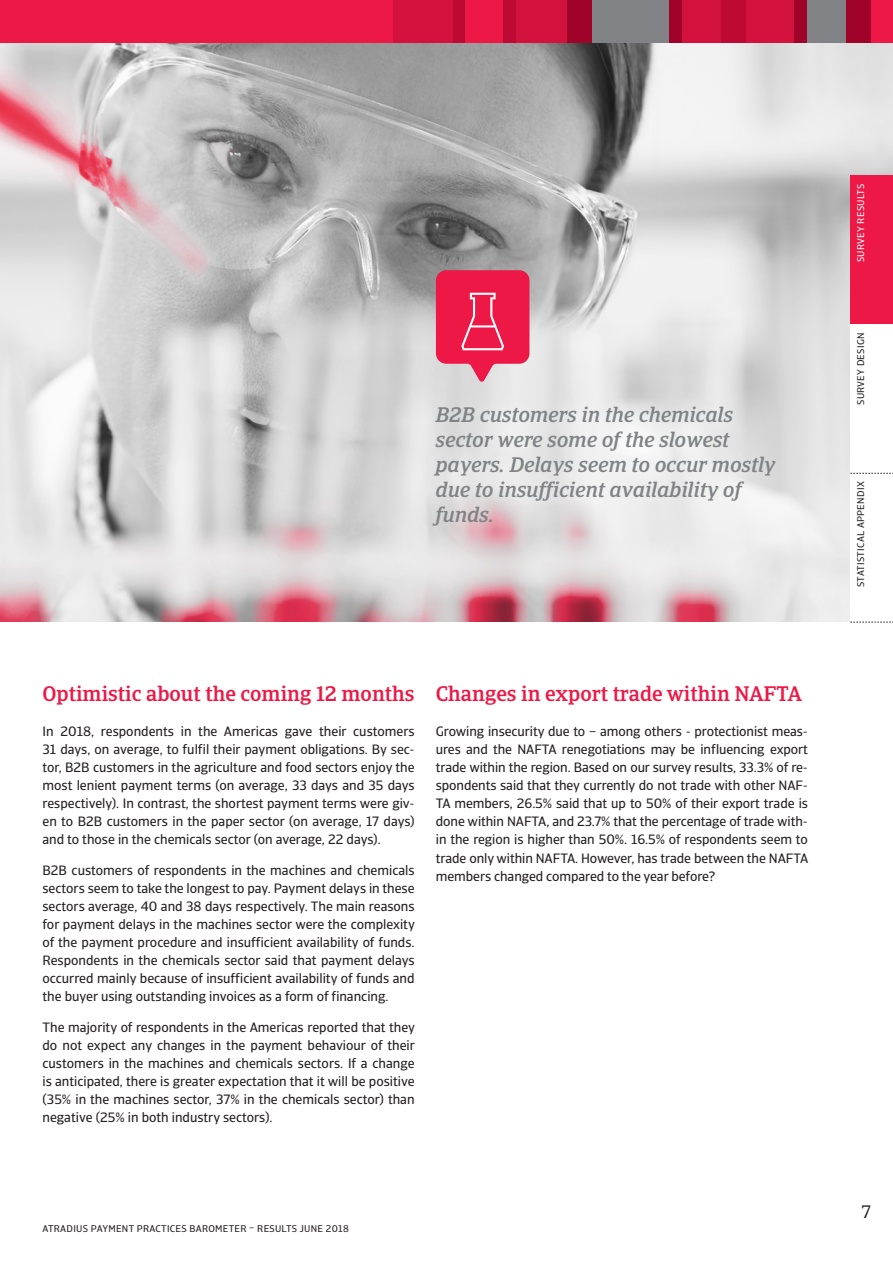
<style>
.page{position:relative;width:893px;height:1263px;background:#fff}
.page>*{position:absolute;margin:0;border:0;box-sizing:border-box;transform-origin:0 0}
.t1{font:italic 500 21px/25.2px "Catalana";color:#808285}
.neo_headline{font:500 21px "Catalana";color:#ed1845}
.t2{font:18px "Catalana";color:#231f20}
.body{font:13.5px/18px "Catalana Sans";color:#231f20;text-align:justify}
.t3{font:9.75px "Catalana Sans";letter-spacing:.03em;color:#231f20}
.t4{font:9.75px "Catalana Sans";letter-spacing:.03em;color:#fff}
</style>
<div class="page">
<img style="left:0;top:43px;width:893px;height:579px">
<div style="left:0;top:0;width:893px;height:43px;background:#ed1845"></div>
<div style="left:452px;top:0;width:13px;height:43px;background:#bc0a35"></div>
<div style="left:393px;top:0;width:59px;height:43px;background:#d2113d"></div>
<div style="left:516px;top:0;width:51px;height:43px;background:#d2113d"></div>
<div style="left:746px;top:0;width:49px;height:43px;background:#d2113d"></div>
<div style="left:567px;top:0;width:26px;height:43px;background:#a0032a"></div>
<div style="left:720px;top:0;width:26px;height:43px;background:#bc0a35"></div>
<div style="left:846px;top:0;width:25px;height:43px;background:#a0032a"></div>
<div style="left:503px;top:0;width:13px;height:43px;background:#bc0a35"></div>
<div style="left:593px;top:0;width:76px;height:43px;background:#808285"></div>
<div style="left:669px;top:0;width:13px;height:43px;background:#a0032a"></div>
<div style="left:682px;top:0;width:38px;height:43px;background:#d2113d"></div>
<div style="left:807px;top:0;width:39px;height:43px;background:#808285"></div>
<div style="left:795px;top:0;width:12px;height:43px;background:#a0032a"></div>
<div style="left:850px;top:175px;width:43px;height:149px;background:#ed1845"></div>
<div style="left:850px;top:473px;width:43px;height:149px;background:#fff"></div>
<div style="left:850px;top:324px;width:43px;height:149px;background:#fff"></div>
<svg style="left:850px;top:473px;width:43px;height:1px"></svg>
<svg style="left:850px;top:622px;width:43px;height:1px"></svg>
<svg style="left:436px;top:270px;width:93px;height:112px;background:#eb3f63"></svg>
<p class="t1" style="left:436px;top:402px;width:341px">B2B customers in the chemicals sector were some of the slowest payers. Delays seem to occur mostly due to insufficient availability of funds.</p>
<p class="neo_headline" style="left:43px;top:681px;width:374px">Optimistic about the coming 12 months</p>
<p class="body" style="left:43px;top:723px;width:374px">In 2018, respondents in the Americas gave their customers 31 days, on average, to fulfil their payment obligations. By sec&shy;tor, B2B customers in the agriculture and food sectors enjoy the most lenient payment terms (on average, 33 days and 35 days respectively). In contrast, the shortest payment terms were giv&shy;en to B2B customers in the paper sector (on average, 17 days) and to those in the chemicals sector (on average, 22 days).</p>
<p class="body" style="left:43px;top:862px;width:374px">B2B customers of respondents in the machines and chemicals sectors seem to take the longest to pay. Payment delays in these sectors average, 40 and 38 days respectively. The main reasons for payment delays in the machines sector were the complexity of the payment procedure and insufficient availability of funds.<br>Respondents in the chemicals sector said that payment delays occurred mainly because of insufficient availability of funds and the buyer using outstanding invoices as a form of financing.</p>
<p class="body" style="left:43px;top:1018px;width:374px">The majority of respondents in the Americas reported that they do not expect any changes in the payment behaviour of their customers in the machines and chemicals sectors. If a change is anticipated, there is greater expectation that it will be positive (35% in the machines sector, 37% in the chemicals sector) than negative (25% in both industry sectors).</p>
<p class="neo_headline" style="left:436px;top:681px;width:367px">Changes in export trade within NAFTA</p>
<p class="body" style="left:436px;top:723px;width:374px">Growing insecurity due to – among others - protectionist meas&shy;ures and the NAFTA renegotiations may be influencing export trade within the region. Based on our survey results, 33.3% of re&shy;spondents said that they currently do not trade with other NAF-TA members, 26.5% said that up to 50% of their export trade is done within NAFTA, and 23.7% that the percentage of trade with&shy;in the region is higher than 50%. 16.5% of respondents seem to trade only within NAFTA. However, has trade between the NAFTA members changed compared to the year before?</p>
<p class="t3" style="left:43px;top:1223px;width:308px">ATRADIUS PAYMENT PRACTICES BAROMETER – RESULTS JUNE 2018</p>
<p class="t4" style="left:855px;top:262px;width:80px;rotate:-90deg">SURVEY RESULTS</p>
<p class="t3" style="left:855px;top:405px;width:74px;rotate:-90deg">SURVEY DESIGN</p>
<p class="t3" style="left:855px;top:587px;width:107px;rotate:-90deg">STATISTICAL APPENDIX</p>
<h2 class="t2" style="left:861px;top:1201px;width:12px">7</h2>
</div>
